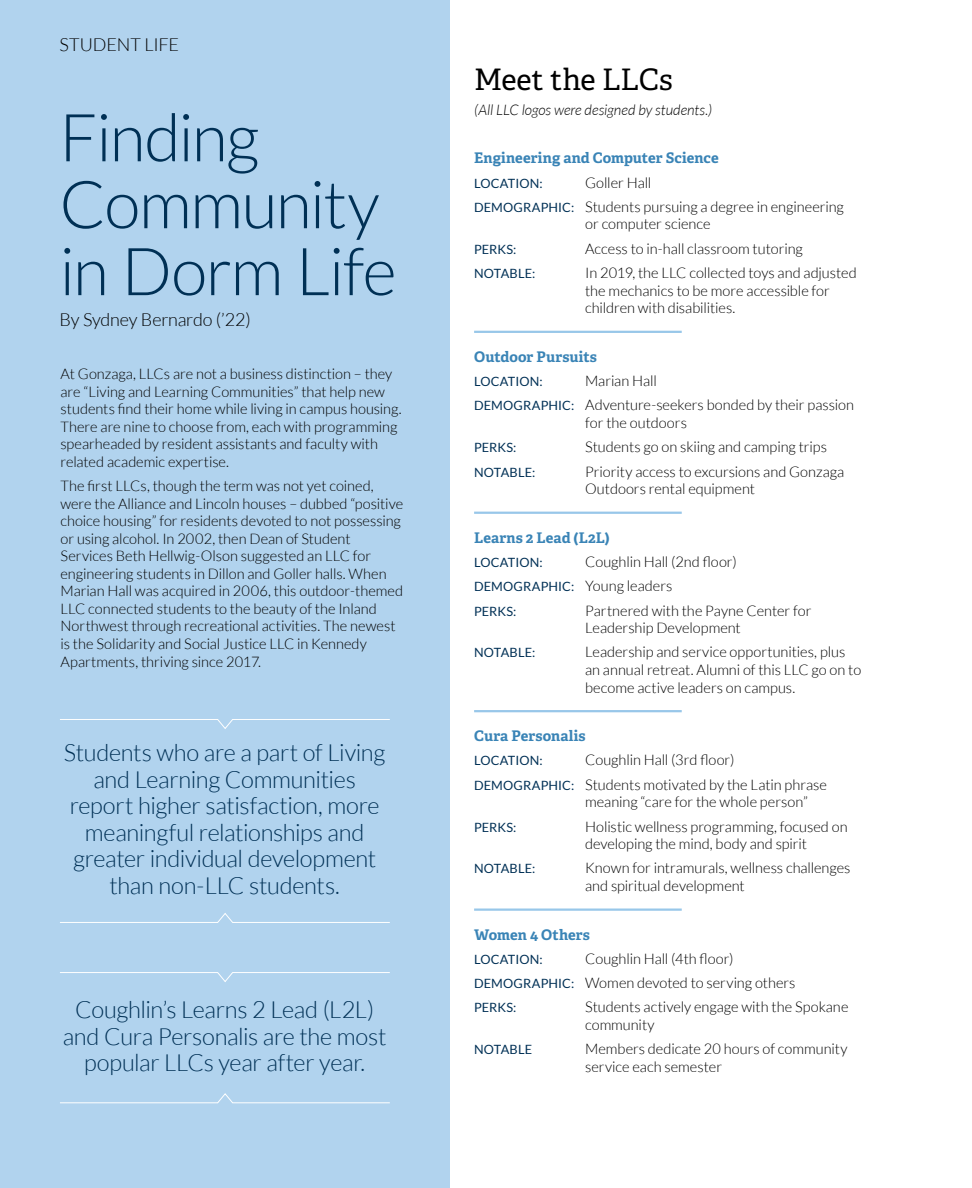
<style>
.page{position:relative;width:972px;height:1188px;background:#fff}
.page>*{position:absolute;margin:0;border:0;box-sizing:border-box;transform-origin:0 0}
.t1{font:300 66.15px/66.9px "Lato";letter-spacing:-.025em;color:#003055}
.t2{font:29.7px "Adelle";letter-spacing:-.005em;color:#000}
.t3{font:300 23.7px/26.5px "Lato";letter-spacing:-.015em;color:#003055;text-align:center}
.t4{font:300 18px "Lato";letter-spacing:-.01em;color:#000}
.t5{font:300 14.7px/17.5px "Lato";color:#000}
.t6{font:700 14.7px "Adelle";letter-spacing:.005em;color:#3a84b6}
.t7{font:italic 300 14.7px "Lato";color:#000}
.t8{font:12.75px/24.3px "Lato";letter-spacing:.005em;color:#003055}
.s1{font-weight:400;font-size:12.75px;color:#003055}
.s2{font-weight:300;font-size:14.7px;color:#000}
</style>
<div class="page">
<div style="left:0;top:0;width:449px;height:1188px;background:#b1d3ee"></div>
<hr style="left:474px;top:331px;width:208px;height:2px;background:#98c7e9">
<hr style="left:474px;top:512px;width:208px;height:2px;background:#98c7e9">
<hr style="left:474px;top:710px;width:208px;height:2px;background:#98c7e9">
<hr style="left:474px;top:909px;width:208px;height:2px;background:#98c7e9">
<svg style="left:60px;top:719px;width:330px;height:10px"></svg>
<svg style="left:60px;top:1093px;width:330px;height:11px"></svg>
<svg style="left:60px;top:913px;width:330px;height:10px"></svg>
<svg style="left:60px;top:972px;width:330px;height:10px"></svg>
<p class="t4" style="left:59px;top:35px;width:121px">STUDENT LIFE</p>
<h1 class="t1" style="left:59px;top:104px;width:339px">Finding<br>Community in Dorm Life</h1>
<p class="t4" style="left:59px;top:309px;width:193px">By Sydney Bernardo (’22)</p>
<p class="t5" style="left:60px;top:365px;width:343px">At Gonzaga, LLCs are not a business distinction – they are “Living and Learning Communities” that help new students find their home while living in campus housing.<br>There are nine to choose from, each with programming spearheaded by resident assistants and faculty with related academic expertise.</p>
<p class="t5" style="left:60px;top:477px;width:344px">The first LLCs, though the term was not yet coined, were the Alliance and Lincoln houses – dubbed “positive choice housing” for residents devoted to not possessing or using alcohol. In 2002, then Dean of Student Services Beth Hellwig-Olson suggested an LLC for engineering students in Dillon and Goller halls. When Marian Hall was acquired in 2006, this outdoor-themed LLC connected students to the beauty of the Inland Northwest through recreational activities. The newest is the Solidarity and Social Justice LLC in Kennedy Apartments, thriving since 2017.</p>
<h3 class="t3" style="left:64px;top:739px;width:323px">Students who are a part of Living and Learning Communities report higher satisfaction, more meaningful relationships and greater individual development than non-LLC students.</h3>
<h3 class="t3" style="left:63px;top:996px;width:325px">Coughlin’s Learns 2 Lead (L2L) and Cura Personalis are the most popular LLCs year after year.</h3>
<h2 class="t2" style="left:474px;top:62px;width:200px">Meet the LLCs</h2>
<p class="t7" style="left:474px;top:102px;width:240px">(All LLC logos were designed by students.)</p>
<p class="t6" style="left:474px;top:149px;width:246px">Engineering and Computer Science</p>
<p class="t8" style="left:474px;top:171px;width:70px">LOCATION:</p>
<p class="t5" style="left:474px;top:170px;width:371px;line-height:24.3px;text-indent:111px">Goller Hall<br><span class="s1">DEMOGRAPHIC:</span> Students pursuing a degree in engineering</p>
<p class="t5" style="left:585px;top:215px;width:127px">or computer science</p>
<p class="t8" style="left:474px;top:237px;width:44px">PERKS:</p>
<p class="t5" style="left:585px;top:240px;width:219px">Access to in-hall classroom tutoring</p>
<p class="t8" style="left:474px;top:261px;width:63px">NOTABLE:</p>
<p class="t5" style="left:585px;top:264px;width:273px">In 2019, the LLC collected toys and adjusted the mechanics to be more accessible for children with disabilities.</p>
<p class="t6" style="left:474px;top:347px;width:124px">Outdoor Pursuits</p>
<p class="t8" style="left:474px;top:369px;width:70px">LOCATION:</p>
<p class="t5" style="left:474px;top:369px;width:381px;line-height:24.3px;text-indent:111px">Marian Hall<br><span class="s1">DEMOGRAPHIC:</span> Adventure-seekers bonded by their passion</p>
<p class="t5" style="left:585px;top:414px;width:103px">for the outdoors</p>
<p class="t8" style="left:474px;top:435px;width:44px">PERKS:</p>
<p class="t5" style="left:585px;top:438px;width:244px">Students go on skiing and camping trips</p>
<p class="t8" style="left:474px;top:460px;width:63px">NOTABLE:</p>
<p class="t5" style="left:585px;top:463px;width:261px">Priority access to excursions and Gonzaga<br>Outdoors rental equipment</p>
<p class="t6" style="left:474px;top:528px;width:137px">Learns 2 Lead (L2L)</p>
<p class="t8" style="left:474px;top:550px;width:70px">LOCATION:</p>
<p class="t5" style="left:585px;top:553px;width:153px">Coughlin Hall (2nd floor)</p>
<p class="t8" style="left:474px;top:574px;width:200px">DEMOGRAPHIC: <span class="s2">Young leaders<br></span>PERKS:</p>
<p class="t5" style="left:585px;top:602px;width:228px">Partnered with the Payne Center for<br>Leadership Development</p>
<p class="t8" style="left:474px;top:641px;width:63px">NOTABLE:</p>
<p class="t5" style="left:585px;top:643px;width:278px">Leadership and service opportunities, plus an annual retreat. Alumni of this LLC go on to become active leaders on campus.</p>
<p class="t6" style="left:474px;top:727px;width:113px">Cura Personalis</p>
<p class="t8" style="left:474px;top:749px;width:70px">LOCATION:</p>
<p class="t5" style="left:474px;top:748px;width:354px;line-height:24.3px;text-indent:111px">Coughlin Hall (3rd floor)<br><span class="s1">DEMOGRAPHIC:</span> Students motivated by the Latin phrase</p>
<p class="t5" style="left:585px;top:793px;width:224px">meaning “care for the whole person”</p>
<p class="t8" style="left:474px;top:815px;width:44px">PERKS:</p>
<p class="t5" style="left:585px;top:818px;width:264px">Holistic wellness programming, focused on developing the mind, body and spirit</p>
<p class="t8" style="left:474px;top:857px;width:63px">NOTABLE:</p>
<p class="t5" style="left:585px;top:859px;width:267px">Known for intramurals, wellness challenges and spiritual development</p>
<p class="t6" style="left:474px;top:925px;width:117px">Women 4 Others</p>
<p class="t8" style="left:474px;top:947px;width:70px">LOCATION:</p>
<p class="t5" style="left:474px;top:946px;width:323px;line-height:24.3px;text-indent:111px">Coughlin Hall (4th floor)<br><span class="s1">DEMOGRAPHIC:</span> Women devoted to serving others</p>
<p class="t8" style="left:474px;top:996px;width:44px">PERKS:</p>
<p class="t5" style="left:585px;top:998px;width:265px">Students actively engage with the Spokane community</p>
<p class="t8" style="left:474px;top:1037px;width:59px">NOTABLE</p>
<p class="t5" style="left:585px;top:1040px;width:264px">Members dedicate 20 hours of community service each semester</p>
</div>
